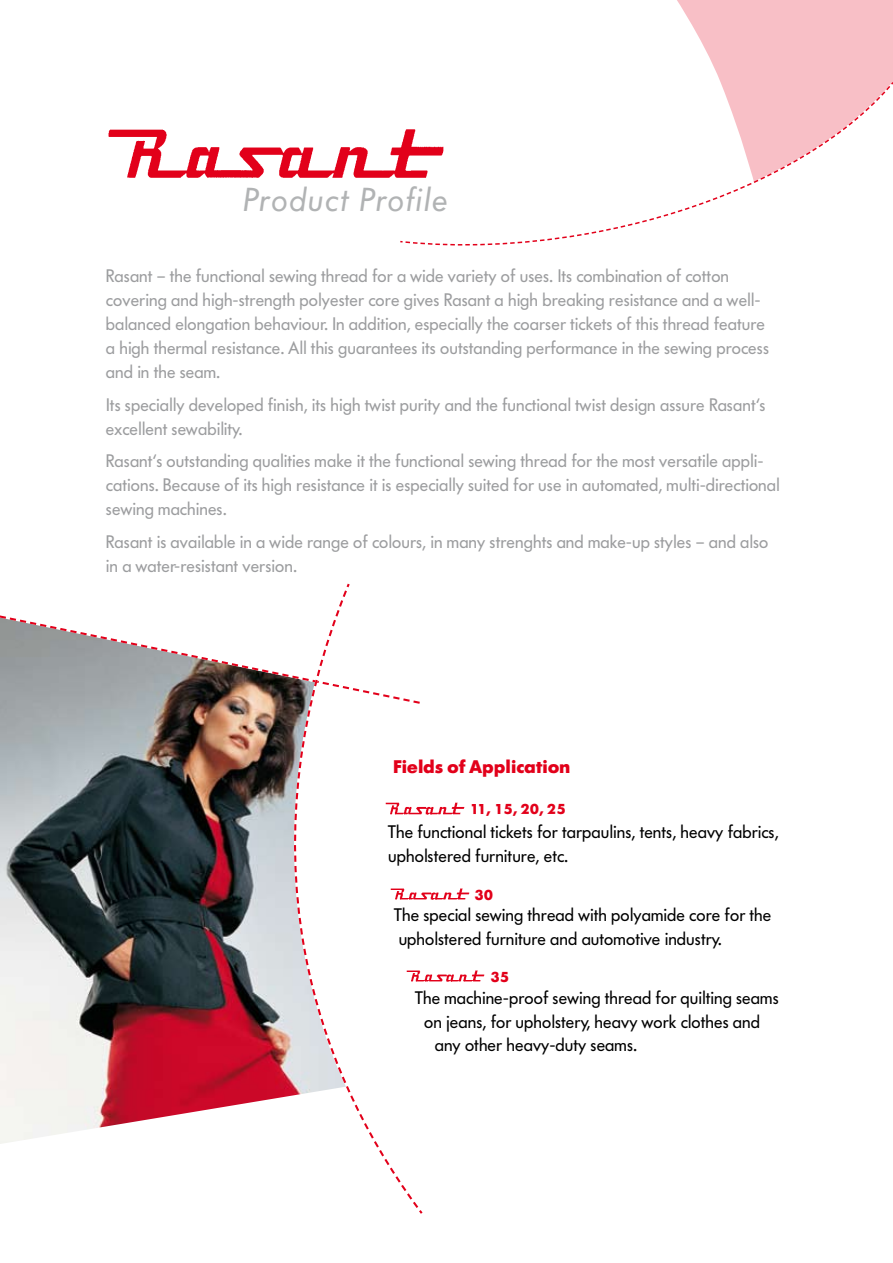
<style>
.page{position:relative;width:893px;height:1263px;background:#fff}
.page>*{position:absolute;margin:0;border:0;box-sizing:border-box;transform-origin:0 0}
.t1{font:33px "Fut Boo Reg Ita";letter-spacing:.075em;color:#b1b3b4}
.t2{font:18px/24px "Fut Boo Reg";letter-spacing:.025em;color:#9c9d9f}
.t3{font:18px/24px "Fut Boo Reg";letter-spacing:.025em;color:#000}
.t4{font:18px "Fut Bol";letter-spacing:.025em;color:#e2001a}
.t5{font:14.25px "Fut Bol";letter-spacing:.025em;color:#e2001a}
</style>
<div class="page">
<svg style="left:407px;top:0;width:486px;height:246px"></svg>
<svg style="left:400px;top:80px;width:493px;height:163px"></svg>
<img style="left:0;top:947px;width:280px;height:197px">
<svg style="left:280px;top:947px;width:22px;height:151px;background:#dac7cb"></svg>
<img style="left:0;top:615px;width:302px;height:332px">
<svg style="left:302px;top:583px;width:121px;height:631px"></svg>
<img style="left:108px;top:124px;width:338px;height:62px">
<img style="left:386px;top:801px;width:78px;height:15px">
<img style="left:391px;top:886px;width:78px;height:16px">
<img style="left:407px;top:968px;width:78px;height:16px">
<h1 class="t1" style="left:243px;top:181px;width:206px">Product Profile</h1>
<p class="t2" style="left:106px;top:264px;width:664px">Rasant – the functional sewing thread for a wide variety of uses. Its combination of cotton covering and high-strength polyester core gives Rasant a high breaking resistance and a well&shy;balanced elongation behaviour. In addition, especially the coarser tickets of this thread feature a high thermal resistance. All this guarantees its outstanding performance in the sewing process and in the seam.</p>
<p class="t2" style="left:106px;top:392px;width:661px">Its specially developed finish, its high twist purity and the functional twist design assure Rasant's excellent sewability.</p>
<p class="t2" style="left:106px;top:449px;width:675px">Rasant's outstanding qualities make it the functional sewing thread for the most versatile appli&shy;cations. Because of its high resistance it is especially suited for use in automated, multi-directional sewing machines.</p>
<p class="t2" style="left:106px;top:529px;width:664px">Rasant is available in a wide range of colours, in many strenghts and make-up styles – and also in a water-resistant version.</p>
<p class="t4" style="left:393px;top:756px;width:179px">Fields of Application</p>
<p class="t5" style="left:470px;top:801px;width:97px">11, 15, 20, 25</p>
<p class="t3" style="left:388px;top:820px;width:392px">The functional tickets for tarpaulins, tents, heavy fabrics, upholstered furniture, etc.</p>
<p class="t5" style="left:475px;top:886px;width:20px">30</p>
<p class="t3" style="left:395px;top:902px;width:378px">The special sewing thread with polyamide core for the upholstered furniture and automotive industry.</p>
<p class="t5" style="left:491px;top:968px;width:20px">35</p>
<p class="t3" style="left:416px;top:985px;width:365px">The machine-proof sewing thread for quilting seams</p>
<p class="t3" style="left:425px;top:1009px;width:337px">on jeans, for upholstery, heavy work clothes and</p>
<p class="t3" style="left:435px;top:1033px;width:204px">any other heavy-duty seams.</p>
</div>
